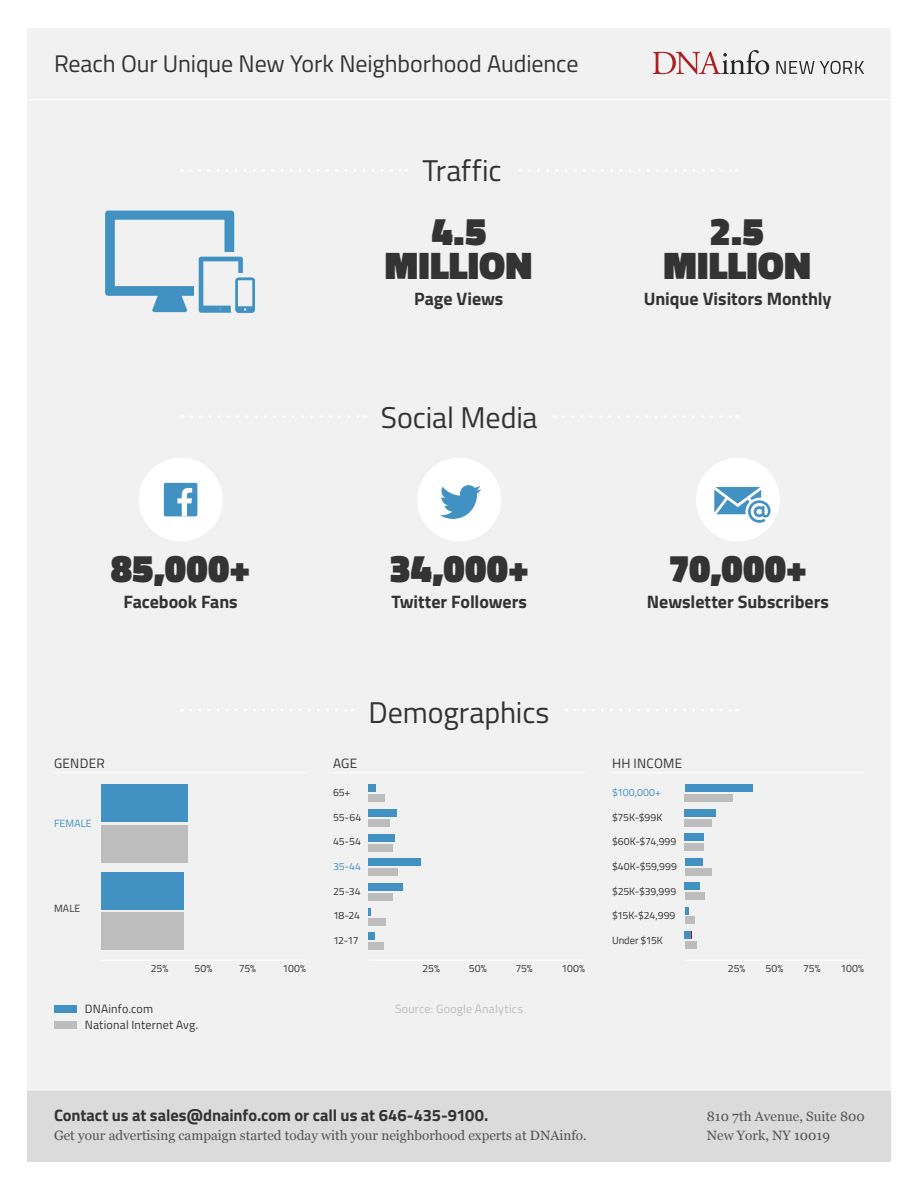
<style>
.page{position:relative;width:918px;height:1188px;background:#fff}
.page>*{position:absolute;margin:0;border:0;box-sizing:border-box;transform-origin:0 0}
.t1{font:900 39px "Titillium Web";letter-spacing:.005em;color:#333}
.t2{font:30px "Titillium Web";letter-spacing:-.005em;color:#333}
.t3{font:24px "Titillium Web";letter-spacing:-.005em;color:#333}
.t4{font:700 18px "Titillium Web";letter-spacing:-.005em;color:#333}
.t5{font:700 16.5px "Titillium Web";letter-spacing:-.005em;color:#333}
.t6{font:13.5px/19.5px "Georgia";color:#545454}
.t7{font:13.5px "Titillium Web";letter-spacing:.02em;color:#333}
.t8{font:12px "Titillium Web";letter-spacing:.015em;color:#333}
.t9{font:12px "Titillium Web";letter-spacing:.02em;color:#bdbdbd}
.t10{font:10.5px "Titillium Web";letter-spacing:-.005em;color:#333}
.t11{font:10.5px "Titillium Web";letter-spacing:.01em;color:#4291c3}
</style>
<div class="page">
<div style="left:27px;top:28px;width:864px;height:1134px;background:#f1f1f1"></div>
<div style="left:27px;top:1090px;width:864px;height:72px;background:#dbdbdb"></div>
<svg style="left:653px;top:50px;width:116px;height:24px"></svg>
<svg style="left:776px;top:61px;width:88px;height:13px"></svg>
<hr style="left:27px;top:99px;width:864px;height:1px;background:#fff">
<hr style="left:27px;top:1090px;width:864px;height:1px;background:#fff">
<svg style="left:105px;top:211px;width:150px;height:102px"></svg>
<svg style="left:529px;top:169px;width:208px;height:3px"></svg>
<svg style="left:190px;top:169px;width:217px;height:3px"></svg>
<div style="left:54px;top:1005px;width:23px;height:8px;background:#4291c3"></div>
<div style="left:54px;top:1021px;width:23px;height:8px;background:#bdbdbd"></div>
<div style="left:102px;top:872px;width:82px;height:37px;background:#4291c3"></div>
<div style="left:102px;top:912px;width:82px;height:38px;background:#bdbdbd"></div>
<div style="left:368px;top:819px;width:21px;height:8px;background:#bdbdbd"></div>
<div style="left:368px;top:834px;width:26px;height:8px;background:#4291c3"></div>
<div style="left:368px;top:844px;width:25px;height:7px;background:#bdbdbd"></div>
<div style="left:368px;top:868px;width:30px;height:8px;background:#bdbdbd"></div>
<div style="left:368px;top:893px;width:25px;height:8px;background:#bdbdbd"></div>
<svg style="left:368px;top:908px;width:3px;height:7px"></svg>
<div style="left:368px;top:918px;width:18px;height:7px;background:#bdbdbd"></div>
<div style="left:368px;top:933px;width:6px;height:7px;background:#4291c3"></div>
<div style="left:368px;top:942px;width:15px;height:8px;background:#bdbdbd"></div>
<div style="left:368px;top:809px;width:29px;height:8px;background:#4291c3"></div>
<div style="left:368px;top:859px;width:53px;height:7px;background:#4291c3"></div>
<div style="left:368px;top:883px;width:35px;height:8px;background:#4291c3"></div>
<div style="left:368px;top:785px;width:8px;height:7px;background:#4291c3"></div>
<div style="left:368px;top:795px;width:17px;height:7px;background:#bdbdbd"></div>
<div style="left:102px;top:785px;width:86px;height:37px;background:#4291c3"></div>
<div style="left:102px;top:825px;width:86px;height:38px;background:#bdbdbd"></div>
<div style="left:685px;top:819px;width:27px;height:7px;background:#bdbdbd"></div>
<div style="left:685px;top:809px;width:31px;height:8px;background:#4291c3"></div>
<div style="left:685px;top:843px;width:19px;height:8px;background:#bdbdbd"></div>
<div style="left:685px;top:834px;width:19px;height:7px;background:#4291c3"></div>
<div style="left:685px;top:868px;width:27px;height:7px;background:#bdbdbd"></div>
<div style="left:685px;top:858px;width:17px;height:8px;background:#4291c3"></div>
<div style="left:685px;top:892px;width:20px;height:8px;background:#bdbdbd"></div>
<div style="left:685px;top:882px;width:15px;height:8px;background:#4291c3"></div>
<div style="left:685px;top:917px;width:9px;height:7px;background:#bdbdbd"></div>
<svg style="left:685px;top:907px;width:3px;height:7px"></svg>
<div style="left:685px;top:941px;width:11px;height:8px;background:#bdbdbd"></div>
<div style="left:685px;top:931px;width:6px;height:8px;background:#4291c3"></div>
<div style="left:685px;top:785px;width:68px;height:7px;background:#4291c3"></div>
<div style="left:685px;top:795px;width:48px;height:7px;background:#bdbdbd"></div>
<hr style="left:685px;top:960px;width:179px;height:1px;background:#fff">
<hr style="left:102px;top:960px;width:204px;height:1px;background:#fff">
<hr style="left:368px;top:960px;width:217px;height:1px;background:#fff">
<hr style="left:612px;top:772px;width:252px;height:1px;background:#fff">
<hr style="left:333px;top:772px;width:252px;height:1px;background:#fff">
<hr style="left:54px;top:772px;width:252px;height:1px;background:#fff">
<svg style="left:575px;top:709px;width:163px;height:2px"></svg>
<svg style="left:190px;top:709px;width:163px;height:2px"></svg>
<div style="left:417px;top:458px;width:84px;height:84px;background:#fff;border-radius:50%"></div>
<svg style="left:440px;top:485px;width:41px;height:34px"></svg>
<div style="left:696px;top:458px;width:84px;height:84px;background:#fff;border-radius:50%"></div>
<svg style="left:714px;top:487px;width:57px;height:36px"></svg>
<div style="left:139px;top:458px;width:84px;height:84px;background:#fff;border-radius:50%"></div>
<div style="left:164px;top:483px;width:33px;height:33px;background:#4291c3;border-radius:2px"></div>
<svg style="left:177px;top:488px;width:15px;height:28px"></svg>
<svg style="left:563px;top:416px;width:175px;height:2px"></svg>
<svg style="left:191px;top:416px;width:174px;height:2px"></svg>
<p class="t3" style="left:54px;top:46px;width:526px">Reach Our Unique New York Neighborhood Audience</p>
<p class="t1" style="left:111px;top:540px;width:141px">85,000+</p>
<p class="t4" style="left:123px;top:588px;width:116px">Facebook Fans</p>
<p class="t2" style="left:422px;top:149px;width:81px">Traffic</p>
<p class="t1" style="left:431px;top:202px;width:57px">4.5</p>
<p class="t1" style="left:385px;top:237px;width:149px">MILLION</p>
<p class="t4" style="left:414px;top:285px;width:91px">Page Views</p>
<p class="t2" style="left:381px;top:395px;width:158px">Social Media</p>
<p class="t1" style="left:389px;top:540px;width:141px">34,000+</p>
<p class="t4" style="left:391px;top:588px;width:137px">Twitter Followers</p>
<p class="t2" style="left:369px;top:690px;width:182px">Demographics</p>
<p class="t1" style="left:710px;top:202px;width:56px">2.5</p>
<p class="t1" style="left:664px;top:237px;width:149px">MILLION</p>
<p class="t4" style="left:644px;top:285px;width:189px">Unique Visitors Monthly</p>
<p class="t1" style="left:669px;top:539px;width:140px">70,000+</p>
<p class="t4" style="left:647px;top:588px;width:184px">Newsletter Subscribers</p>
<p class="t7" style="left:54px;top:754px;width:52px">GENDER</p>
<p class="t7" style="left:333px;top:754px;width:26px">AGE</p>
<p class="t7" style="left:612px;top:754px;width:72px">HH INCOME</p>
<p class="t11" style="left:54px;top:815px;width:39px">FEMALE</p>
<p class="t10" style="left:54px;top:901px;width:28px">MALE</p>
<p class="t10" style="left:333px;top:785px;width:19px">65+</p>
<p class="t10" style="left:333px;top:809px;width:30px">55-64</p>
<p class="t10" style="left:333px;top:834px;width:29px">45-54</p>
<p class="t11" style="left:333px;top:859px;width:30px">35-44</p>
<p class="t10" style="left:333px;top:883px;width:29px">25-34</p>
<p class="t10" style="left:333px;top:908px;width:28px">18-24</p>
<p class="t10" style="left:333px;top:933px;width:27px">12-17</p>
<p class="t11" style="left:612px;top:785px;width:50px">$100,000+</p>
<p class="t10" style="left:612px;top:809px;width:52px">$75K-$99K</p>
<p class="t10" style="left:612px;top:834px;width:66px">$60K-$74,999</p>
<p class="t10" style="left:612px;top:859px;width:66px">$40K-$59,999</p>
<p class="t10" style="left:612px;top:883px;width:66px">$25K-$39,999</p>
<p class="t10" style="left:612px;top:933px;width:52px">Under $15K</p>
<p class="t10" style="left:612px;top:908px;width:65px">$15K-$24,999</p>
<p class="t10" style="left:151px;top:961px;width:19px">25%</p>
<p class="t10" style="left:195px;top:961px;width:19px">50%</p>
<p class="t10" style="left:239px;top:961px;width:19px">75%</p>
<p class="t10" style="left:283px;top:961px;width:25px">100%</p>
<p class="t10" style="left:422px;top:961px;width:19px">25%</p>
<p class="t10" style="left:469px;top:961px;width:19px">50%</p>
<p class="t10" style="left:515px;top:961px;width:19px">75%</p>
<p class="t10" style="left:562px;top:961px;width:25px">100%</p>
<p class="t10" style="left:728px;top:961px;width:19px">25%</p>
<p class="t10" style="left:765px;top:961px;width:19px">50%</p>
<p class="t10" style="left:803px;top:961px;width:19px">75%</p>
<p class="t10" style="left:841px;top:961px;width:25px">100%</p>
<p class="t8" style="left:85px;top:1000px;width:70px">DNAinfo.com</p>
<p class="t9" style="left:395px;top:1000px;width:129px">Source: Google Analytics</p>
<p class="t8" style="left:85px;top:1016px;width:115px">National Internet Avg.</p>
<h3 class="t5" style="left:54px;top:1102px;width:436px">Contact us at sales@dnainfo.com or call us at 646-435-9100.</h3>
<p class="t6" style="left:54px;top:1126px;width:534px">Get your advertising campaign started today with your neighborhood experts at DNAinfo.</p>
<p class="t6" style="left:707px;top:1106px;width:159px">810 7th Avenue, Suite 800<br>New York, NY 10019</p>
</div>
